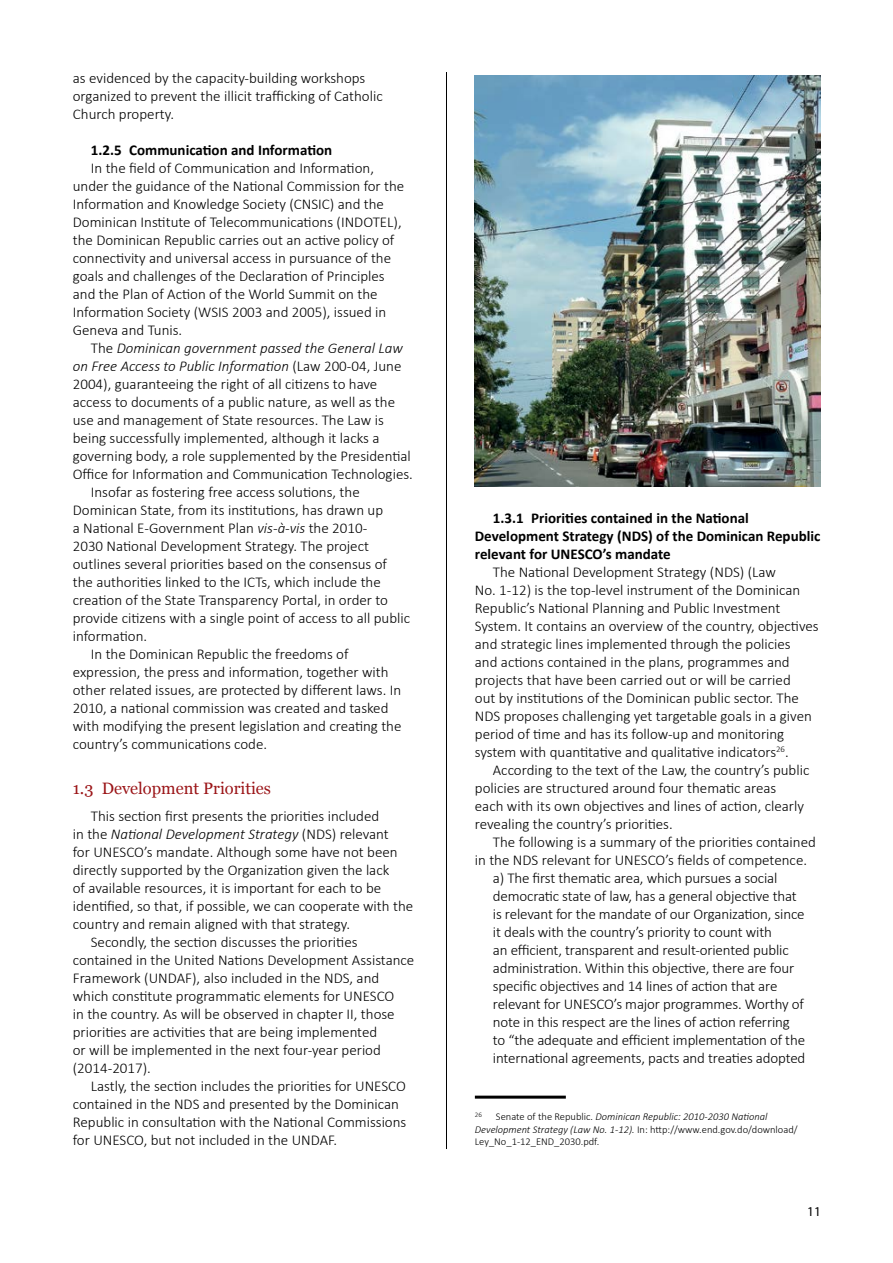
<style>
.page{position:relative;width:893px;height:1263px;background:#fff}
.page>*{position:absolute;margin:0;border:0;box-sizing:border-box;transform-origin:0 0}
.t1{font:16.5px "Georgia";color:#9b1518}
.t2{font:300 15px/18px "Calibri";color:#000}
.t3{font:700 15px/18px "Calibri";color:#000}
.t4{font:italic 300 15px "Calibri";color:#000}
.t5{font:13.5px "Myriad Pro";color:#000}
.t6{font:300 10.5px/12.8px "Calibri";color:#000}
.t7{font:300 7.05px "Calibri";color:#000}
.s1{font-style:normal}
.s2{font-style:italic}
</style>
<div class="page">
<img style="left:475px;top:75px;width:346px;height:411px">
<hr style="left:446px;top:72px;width:1px;height:1077px;background:#000">
<hr style="left:475px;top:1095px;width:91px;height:3px;background:#000">
<p class="t2" style="left:73px;top:69px;width:311px">as evidenced by the capacity-building workshops organized to prevent the illicit trafficking of Catholic<br>Church property.</p>
<p class="t3" style="left:91px;top:141px;width:243px">1.2.5 Communication and Information</p>
<p class="t2" style="left:73px;top:159px;width:333px;text-indent:18px">In the field of Communication and Information, under the guidance of the National Commission for the Information and Knowledge Society (CNSIC) and the Dominican Institute of Telecommunications (INDOTEL), the Dominican Republic carries out an active policy of connectivity and universal access in pursuance of the goals and challenges of the Declaration of Principles and the Plan of Action of the World Summit on the Information Society (WSIS 2003 and 2005), issued in Geneva and Tunis.</p>
<p class="t4" style="left:91px;top:339px;width:313px"><span class="s1">The</span> Dominican government passed the General Law</p>
<p class="t4" style="left:73px;top:357px;width:330px">on Free Access to Public Information <span class="s1">(Law 200-04, June</span></p>
<p class="t2" style="left:73px;top:375px;width:306px">2004), guaranteeing the right of all citizens to have</p>
<p class="t2" style="left:73px;top:393px;width:324px">access to documents of a public nature, as well as the</p>
<p class="t2" style="left:73px;top:411px;width:312px">use and management of State resources. The Law is</p>
<p class="t2" style="left:73px;top:429px;width:308px">being successfully implemented, although it lacks a</p>
<p class="t2" style="left:73px;top:447px;width:339px">governing body, a role supplemented by the Presidential</p>
<p class="t2" style="left:73px;top:465px;width:342px">Office for Information and Communication Technologies.</p>
<p class="t2" style="left:91px;top:483px;width:270px">Insofar as fostering free access solutions, the</p>
<p class="t2" style="left:73px;top:501px;width:312px">Dominican State, from its institutions, has drawn up</p>
<p class="t2" style="left:73px;top:519px;width:296px">a National E-Government Plan <span class="s2">vis-à-vis</span> the 2010-</p>
<p class="t2" style="left:73px;top:537px;width:298px">2030 National Development Strategy. The project</p>
<p class="t2" style="left:73px;top:555px;width:316px">outlines several priorities based on the consensus of</p>
<p class="t2" style="left:73px;top:573px;width:309px">the authorities linked to the ICTs, which include the</p>
<p class="t2" style="left:73px;top:591px;width:317px">creation of the State Transparency Portal, in order to</p>
<p class="t2" style="left:73px;top:609px;width:339px">provide citizens with a single point of access to all public</p>
<p class="t2" style="left:73px;top:627px;width:76px">information.</p>
<p class="t2" style="left:91px;top:645px;width:259px">In the Dominican Republic the freedoms of</p>
<p class="t2" style="left:73px;top:663px;width:317px">expression, the press and information, together with</p>
<p class="t2" style="left:73px;top:681px;width:330px">other related issues, are protected by different laws. In</p>
<p class="t2" style="left:73px;top:699px;width:317px">2010, a national commission was created and tasked</p>
<p class="t2" style="left:73px;top:717px;width:330px">with modifying the present legislation and creating the</p>
<p class="t2" style="left:73px;top:735px;width:196px">country’s communications code.</p>
<p class="t1" style="left:73px;top:779px;width:200px">1.3 Development Priorities</p>
<p class="t2" style="left:91px;top:807px;width:290px">This section first presents the priorities included</p>
<p class="t4" style="left:73px;top:825px;width:317px"><span class="s1">in the</span> National Development Strategy <span class="s1">(NDS) relevant</span></p>
<p class="t2" style="left:73px;top:843px;width:326px">for UNESCO’s mandate. Although some have not been</p>
<p class="t2" style="left:73px;top:861px;width:318px">directly supported by the Organization given the lack</p>
<p class="t2" style="left:73px;top:879px;width:310px">of available resources, it is important for each to be</p>
<p class="t2" style="left:73px;top:897px;width:342px">identified, so that, if possible, we can cooperate with the</p>
<p class="t2" style="left:73px;top:915px;width:279px">country and remain aligned with that strategy.</p>
<p class="t2" style="left:91px;top:933px;width:268px">Secondly, the section discusses the priorities</p>
<p class="t2" style="left:73px;top:951px;width:343px">contained in the United Nations Development Assistance</p>
<p class="t2" style="left:73px;top:969px;width:308px">Framework (UNDAF), also included in the NDS, and</p>
<p class="t2" style="left:73px;top:987px;width:323px">which constitute programmatic elements for UNESCO</p>
<p class="t2" style="left:73px;top:1005px;width:323px">in the country. As will be observed in chapter II, those</p>
<p class="t2" style="left:73px;top:1023px;width:306px">priorities are activities that are being implemented</p>
<p class="t2" style="left:73px;top:1041px;width:310px">or will be implemented in the next four-year period</p>
<p class="t2" style="left:73px;top:1059px;width:80px">(2014-2017).</p>
<p class="t2" style="left:91px;top:1077px;width:317px">Lastly, the section includes the priorities for UNESCO</p>
<p class="t2" style="left:73px;top:1095px;width:328px">contained in the NDS and presented by the Dominican</p>
<p class="t2" style="left:73px;top:1113px;width:335px">Republic in consultation with the National Commissions</p>
<p class="t2" style="left:73px;top:1131px;width:266px">for UNESCO, but not included in the UNDAF.</p>
<p class="t3" style="left:475px;top:509px;width:347px;text-indent:18px">1.3.1 Priorities contained in the National<br>Development Strategy (NDS) of the Dominican Republic relevant for UNESCO’s mandate</p>
<p class="t2" style="left:475px;top:563px;width:345px;text-indent:18px">The National Development Strategy (NDS) (Law<br>No. 1-12) is the top-level instrument of the Dominican Republic’s National Planning and Public Investment System. It contains an overview of the country, objectives and strategic lines implemented through the policies<br>and actions contained in the plans, programmes and projects that have been carried out or will be carried<br>out by institutions of the Dominican public sector. The NDS proposes challenging yet targetable goals in a given period of time and has its follow-up and monitoring system with quantitative and qualitative indicators<sup>26</sup>.</p>
<p class="t2" style="left:475px;top:761px;width:336px;text-indent:18px">According to the text of the Law, the country’s public policies are structured around four thematic areas<br>each with its own objectives and lines of action, clearly revealing the country’s priorities.</p>
<p class="t2" style="left:493px;top:833px;width:325px">The following is a summary of the priorities contained</p>
<p class="t2" style="left:475px;top:851px;width:334px">in the NDS relevant for UNESCO’s fields of competence.</p>
<p class="t2" style="left:493px;top:869px;width:286px">a) The first thematic area, which pursues a social</p>
<p class="t2" style="left:493px;top:887px;width:305px">democratic state of law, has a general objective that</p>
<p class="t2" style="left:493px;top:905px;width:313px">is relevant for the mandate of our Organization, since</p>
<p class="t2" style="left:493px;top:923px;width:281px">it deals with the country’s priority to count with</p>
<p class="t2" style="left:493px;top:941px;width:297px">an efficient, transparent and result-oriented public</p>
<p class="t2" style="left:493px;top:959px;width:303px">administration. Within this objective, there are four</p>
<p class="t2" style="left:493px;top:977px;width:286px">specific objectives and 14 lines of action that are</p>
<p class="t2" style="left:493px;top:995px;width:313px">relevant for UNESCO’s major programmes. Worthy of</p>
<p class="t2" style="left:493px;top:1013px;width:298px">note in this respect are the lines of action referring</p>
<p class="t2" style="left:493px;top:1031px;width:314px">to “the adequate and efficient implementation of the</p>
<p class="t2" style="left:493px;top:1049px;width:314px">international agreements, pacts and treaties adopted</p>
<p class="t6" style="left:475px;top:1110px;width:324px;text-indent:21px">Senate of the Republic. <span class="s2">Dominican Republic: 2010-2030 National<br>Development Strategy (Law No. 1-12).</span> In: http://www.end.gov.do/download/<br>Ley_No_1-12_END_2030.pdf.</p>
<p class="t7" style="left:475px;top:1111px;width:9px">26</p>
<p class="t5" style="left:807px;top:1203px;width:15px">11</p>
</div>
